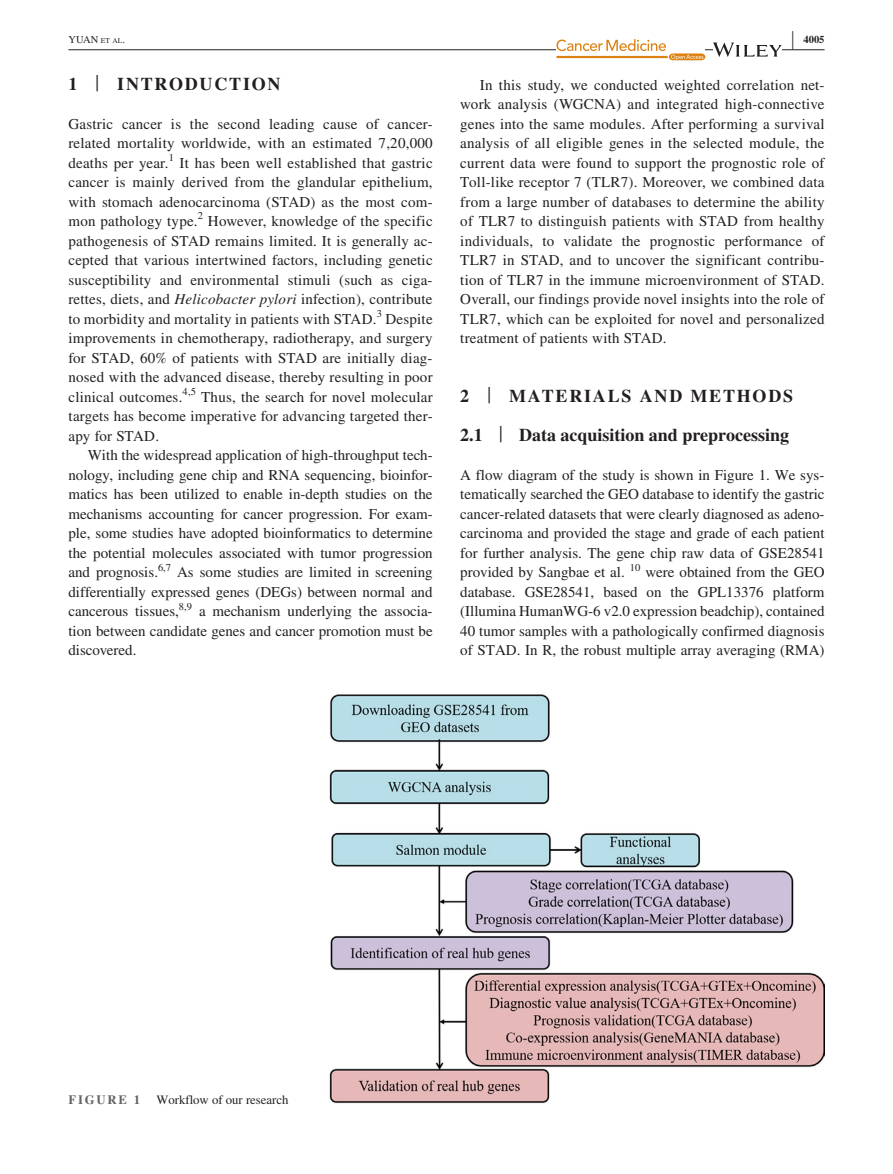
<style>
.page{position:relative;width:893px;height:1174px;background:#fff}
.page>*{position:absolute;margin:0;border:0;box-sizing:border-box;transform-origin:0 0}
.t1{font:700 25.95px "STIX";color:#231f20;scale:.36 1}
.t2{font:700 18px/39px "STIX";color:#231f20}
.t3{font:700 18px "STIX";letter-spacing:.1em;color:#231f20}
.t4{font:15px/19.5px "STIX";letter-spacing:.005em;color:#231f20;text-align:justify}
.t5{font:12.75px "STIX";color:#231f20}
.t6{font:700 12.75px "STIX";letter-spacing:.14em;color:#636366}
.t7{font:10.5px "STIX";color:#231f20}
.t8{font:10.5px "STIX";color:#231f20}
.t9{font:700 10.5px "STIX";color:#231f20}
.s1{font-size:7.35px}
.s2{font-weight:400;font-size:23.7px}
.s3{font-style:italic}
</style>
<div class="page">
<hr style="left:68px;top:49px;width:756px;height:1px;background:#231f20">
<svg style="left:556px;top:39px;width:149px;height:21px"></svg>
<svg style="left:713px;top:43px;width:69px;height:14px"></svg>
<img style="left:329px;top:694px;width:495px;height:410px">
<h1 class="t1" style="left:792px;top:25px;width:7px">|</h1>
<p class="t8" style="left:68px;top:32px;width:58px">YUAN <span class="s1">et al</span>.</p>
<p class="t9" style="left:803px;top:33px;width:22px">4005</p>
<p class="t3" style="left:68px;top:73px;width:214px">1 <span class="s2">|</span> INTRODUCTION</p>
<p class="t4" style="left:68px;top:115px;width:366px">Gastric cancer is the second leading cause of cancer&shy;related mortality worldwide, with an estimated 7,20,000 deaths per year.</p>
<p class="t4" style="left:460px;top:76px;width:366px;text-indent:20px">In this study, we conducted weighted correlation net&shy;work analysis (WGCNA) and integrated high-connective genes into the same modules. After performing a survival analysis of all eligible genes in the selected module, the current data were found to support the prognostic role of Toll-like receptor 7 (TLR7). Moreover, we combined data from a large number of databases to determine the ability of TLR7 to distinguish patients with STAD from healthy individuals, to validate the prognostic performance of TLR7 in STAD, and to uncover the significant contribu&shy;tion of TLR7 in the immune microenvironment of STAD.<br>Overall, our findings provide novel insights into the role of TLR7, which can be exploited for novel and personalized treatment of patients with STAD.</p>
<p class="t7" style="left:169px;top:150px;width:7px">1</p>
<p class="t4" style="left:68px;top:154px;width:366px;text-indent:111px">It has been well established that gastric cancer is mainly derived from the glandular epithelium, with stomach adenocarcinoma (STAD) as the most com&shy;mon pathology type.</p>
<p class="t7" style="left:198px;top:209px;width:7px">2</p>
<p class="t4" style="left:68px;top:212px;width:366px;text-indent:140px">However, knowledge of the specific pathogenesis of STAD remains limited. It is generally ac&shy;cepted that various intertwined factors, including genetic susceptibility and environmental stimuli (such as ciga&shy;rettes, diets, and <span class="s3">Helicobacter pylori</span> infection), contribute to morbidity and mortality in patients with STAD.</p>
<p class="t7" style="left:377px;top:306px;width:7px">3</p>
<p class="t4" style="left:68px;top:310px;width:366px;text-indent:317px">Despite improvements in chemotherapy, radiotherapy, and surgery for STAD, 60% of patients with STAD are initially diag&shy;nosed with the advanced disease, thereby resulting in poor clinical outcomes.</p>
<p class="t2" style="left:460px;top:376px;width:334px">2 <span class="s2">|</span> MATERIALS AND METHODS<br>2.1 <span class="s2">|</span> Data acquisition and preprocessing</p>
<p class="t4" style="left:460px;top:466px;width:366px">A flow diagram of the study is shown in Figure 1. We sys&shy;tematically searched the GEO database to identify the gastric cancer-related datasets that were clearly diagnosed as adeno&shy;carcinoma and provided the stage and grade of each patient for further analysis. The gene chip raw data of GSE28541 provided by Sangbae et al.</p>
<p class="t7" style="left:183px;top:384px;width:15px">4,5</p>
<p class="t4" style="left:68px;top:388px;width:366px;text-indent:133px">Thus, the search for novel molecular targets has become imperative for advancing targeted ther&shy;apy for STAD.</p>
<p class="t4" style="left:68px;top:446px;width:366px;text-indent:20px">With the widespread application of high-throughput tech&shy;nology, including gene chip and RNA sequencing, bioinfor&shy;matics has been utilized to enable in-depth studies on the mechanisms accounting for cancer progression. For exam&shy;ple, some studies have adopted bioinformatics to determine the potential molecules associated with tumor progression and prognosis.</p>
<p class="t7" style="left:158px;top:560px;width:15px">6,7</p>
<p class="t7" style="left:630px;top:560px;width:12px">10</p>
<p class="t4" style="left:460px;top:563px;width:366px;text-indent:185px">were obtained from the GEO database. GSE28541, based on the GPL13376 platform (Illumina HumanWG-6 v2.0 expression beadchip), contained 40 tumor samples with a pathologically confirmed diagnosis of STAD. In R, the robust multiple array averaging (RMA)</p>
<p class="t4" style="left:68px;top:563px;width:366px;text-indent:109px">As some studies are limited in screening differentially expressed genes (DEGs) between normal and cancerous tissues,</p>
<p class="t7" style="left:179px;top:599px;width:15px">8,9</p>
<p class="t4" style="left:68px;top:602px;width:366px;text-indent:131px">a mechanism underlying the associa&shy;tion between candidate genes and cancer promotion must be discovered.</p>
<p class="t6" style="left:68px;top:1092px;width:73px">FIGURE 1</p>
<p class="t5" style="left:156px;top:1091px;width:134px">Workflow of our research</p>
</div>
